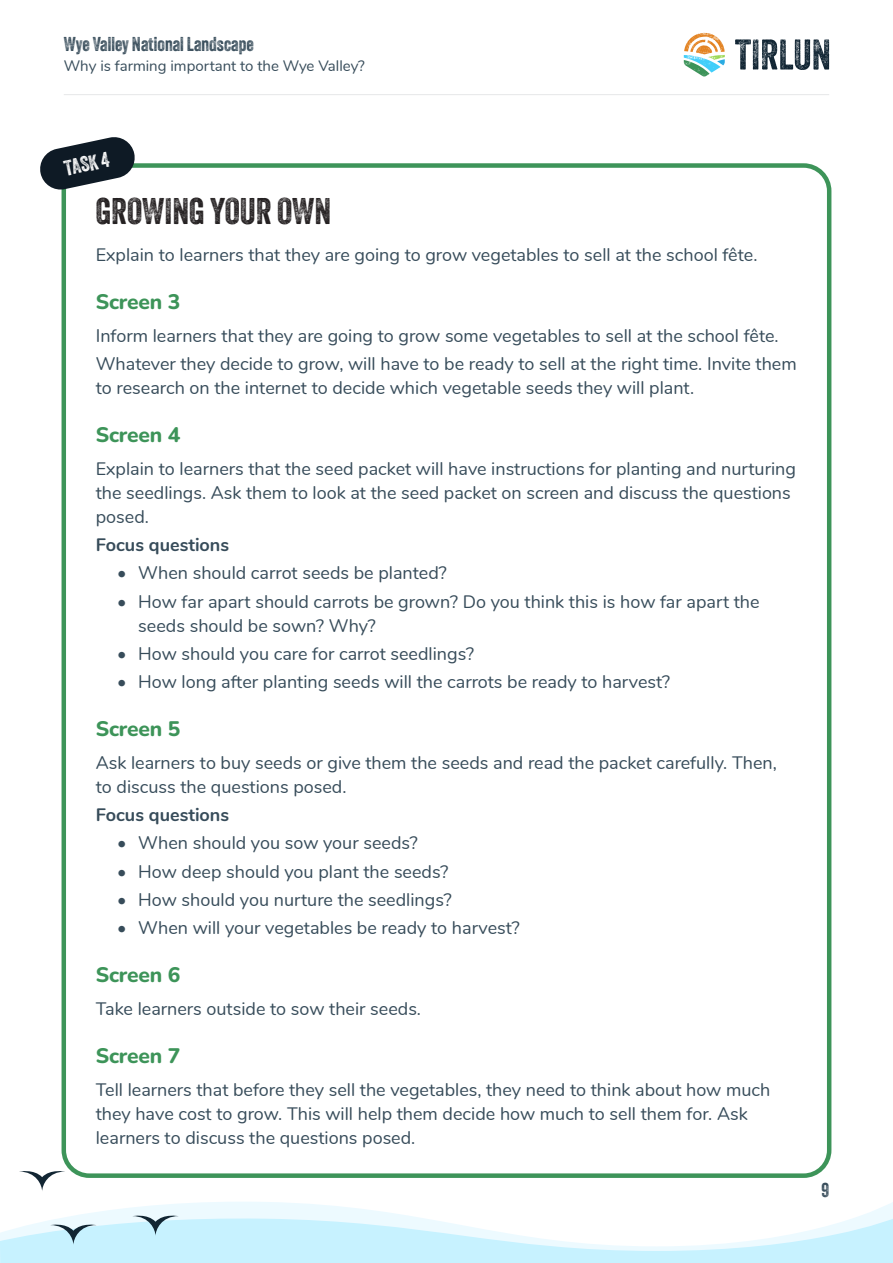
<style>
.page{position:relative;width:893px;height:1263px;background:#fff}
.page>*{position:absolute;margin:0;border:0;box-sizing:border-box;transform-origin:0 0}
.Page_sub_heading{font:36px "Veneer Two";color:#231f20}
.Page_section_heading{font:800 21px "Nunito";letter-spacing:-.01em;color:#3d9459}
.Key_activity_heading{font:21px "Veneer Two";color:#fff}
.t1{font:19.5px "Veneer Two";color:#374c5a}
.Body_text{font:18px/24px "Nunito";color:#374c5a}
.Body_text-2{font:700 18px "Nunito";color:#374c5a}
.t2{font:15px "Nunito";color:#374c5a}
</style>
<div class="page">
<svg style="left:735px;top:39px;width:94px;height:31px"></svg>
<svg style="left:684px;top:33px;width:41px;height:44px"></svg>
<hr style="left:64px;top:94px;width:765px;height:1px;background:#e6e7e9">
<svg style="left:93px;top:1202px;width:800px;height:11px"></svg>
<svg style="left:19px;top:1171px;width:46px;height:20px"></svg>
<svg style="left:0;top:1213px;width:893px;height:50px"></svg>
<div style="left:62px;top:163px;width:769px;height:1015px;border:4px solid #3d9459;border-radius:26px"></div>
<svg style="left:40px;top:137px;width:97px;height:54px"></svg>
<p class="t1" style="left:64px;top:32px;width:191px">Wye Valley National Landscape</p>
<p class="t2" style="left:64px;top:54px;width:302px">Why is farming important to the Wye Valley?</p>
<p class="Key_activity_heading" style="left:62px;top:156px;width:47px;rotate:-12deg">TASK 4</p>
<p class="Page_sub_heading" style="left:96px;top:189px;width:237px">GROWING YOUR OWN</p>
<p class="Body_text" style="left:96px;top:242px;width:663px">Explain to learners that they are going to grow vegetables to sell at the school fête.</p>
<p class="Page_section_heading" style="left:96px;top:287px;width:86px">Screen 3</p>
<p class="Body_text" style="left:96px;top:322px;width:684px">Inform learners that they are going to grow some vegetables to sell at the school fête.</p>
<p class="Body_text" style="left:96px;top:351px;width:702px">Whatever they decide to grow, will have to be ready to sell at the right time. Invite them to research on the internet to decide which vegetable seeds they will plant.</p>
<p class="Page_section_heading" style="left:96px;top:420px;width:86px">Screen 4</p>
<p class="Body_text" style="left:96px;top:455px;width:702px">Explain to learners that the seed packet will have instructions for planting and nurturing the seedlings. Ask them to look at the seed packet on screen and discuss the questions posed.</p>
<p class="Body_text-2" style="left:96px;top:531px;width:135px">Focus questions</p>
<p class="Body_text" style="left:117px;top:560px;width:331px">• When should carrot seeds be planted?</p>
<p class="Body_text" style="left:138px;top:588px;width:623px;text-indent:-21px">• How far apart should carrots be grown? Do you think this is how far apart the seeds should be sown? Why?</p>
<p class="Body_text" style="left:117px;top:640px;width:359px">• How should you care for carrot seedlings?</p>
<p class="Body_text" style="left:117px;top:669px;width:555px">• How long after planting seeds will the carrots be ready to harvest?</p>
<p class="Page_section_heading" style="left:96px;top:714px;width:86px">Screen 5</p>
<p class="Body_text" style="left:96px;top:749px;width:683px">Ask learners to buy seeds or give them the seeds and read the packet carefully. Then, to discuss the questions posed.</p>
<p class="Body_text-2" style="left:96px;top:801px;width:135px">Focus questions</p>
<p class="Body_text" style="left:117px;top:830px;width:302px">• When should you sow your seeds?</p>
<p class="Body_text" style="left:117px;top:858px;width:333px">• How deep should you plant the seeds?</p>
<p class="Body_text" style="left:117px;top:886px;width:336px">• How should you nurture the seedlings?</p>
<p class="Body_text" style="left:117px;top:915px;width:404px">• When will your vegetables be ready to harvest?</p>
<p class="Page_section_heading" style="left:96px;top:960px;width:86px">Screen 6</p>
<p class="Body_text" style="left:96px;top:995px;width:327px">Take learners outside to sow their seeds.</p>
<p class="Page_section_heading" style="left:96px;top:1041px;width:86px">Screen 7</p>
<p class="Body_text" style="left:96px;top:1076px;width:676px">Tell learners that before they sell the vegetables, they need to think about how much they have cost to grow. This will help them decide how much to sell them for. Ask learners to discuss the questions posed.</p>
<p class="t1" style="left:821px;top:1178px;width:9px">9</p>
</div>
